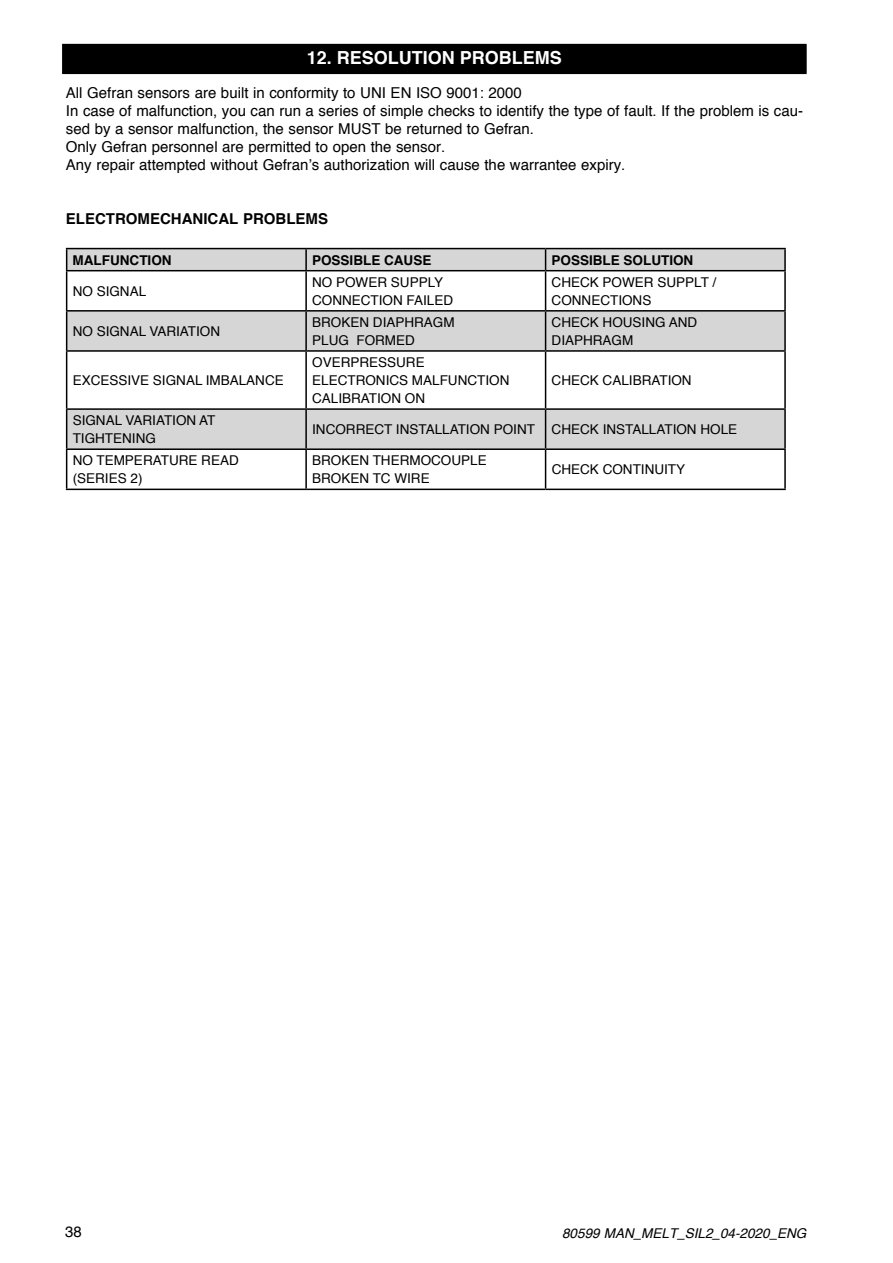
<style>
.page{position:relative;width:893px;height:1263px;background:#fff}
.page>*{position:absolute;margin:0;border:0;box-sizing:border-box;transform-origin:0 0}
.t1{font:700 18px "Helvetica";color:#fff}
.t2{font:15px/18px "Helvetica";color:#000}
.t3{font:700 15px "Helvetica";color:#000}
.t4{font:13.5px/18px "Helvetica";color:#000}
.t5{font:700 13.5px "Helvetica";color:#000}
.t6{font:italic 13.5px "Helvetica";color:#000}
</style>
<div class="page">
<svg style="left:67px;top:249px;width:717px;height:199px"></svg>
<hr style="left:66px;top:248px;width:240px;height:1px;background:#000">
<svg style="left:66px;top:249px;width:1px;height:21px"></svg>
<hr style="left:306px;top:248px;width:240px;height:1px;background:#000">
<hr style="left:305px;top:249px;width:2px;height:21px;background:#000">
<hr style="left:546px;top:248px;width:240px;height:1px;background:#000">
<svg style="left:545px;top:249px;width:1px;height:21px"></svg>
<hr style="left:784px;top:249px;width:2px;height:21px;background:#000">
<hr style="left:66px;top:270px;width:240px;height:1px;background:#000">
<hr style="left:66px;top:271px;width:1px;height:39px;background:#000">
<hr style="left:306px;top:270px;width:240px;height:1px;background:#000">
<hr style="left:305px;top:271px;width:2px;height:39px;background:#000">
<hr style="left:546px;top:270px;width:240px;height:1px;background:#000">
<hr style="left:545px;top:271px;width:1px;height:39px;background:#000">
<hr style="left:784px;top:271px;width:2px;height:39px;background:#000">
<hr style="left:66px;top:310px;width:240px;height:2px;background:#000">
<hr style="left:66px;top:312px;width:1px;height:38px;background:#000">
<hr style="left:306px;top:310px;width:240px;height:2px;background:#000">
<hr style="left:305px;top:312px;width:2px;height:38px;background:#000">
<hr style="left:546px;top:310px;width:240px;height:2px;background:#000">
<hr style="left:545px;top:312px;width:1px;height:38px;background:#000">
<hr style="left:784px;top:312px;width:2px;height:38px;background:#000">
<hr style="left:66px;top:350px;width:240px;height:2px;background:#000">
<hr style="left:66px;top:352px;width:1px;height:56px;background:#000">
<hr style="left:306px;top:350px;width:240px;height:2px;background:#000">
<hr style="left:305px;top:352px;width:2px;height:56px;background:#000">
<hr style="left:546px;top:350px;width:240px;height:2px;background:#000">
<hr style="left:545px;top:352px;width:1px;height:56px;background:#000">
<hr style="left:784px;top:352px;width:2px;height:56px;background:#000">
<hr style="left:66px;top:408px;width:240px;height:2px;background:#000">
<hr style="left:66px;top:410px;width:1px;height:38px;background:#000">
<hr style="left:306px;top:408px;width:240px;height:2px;background:#000">
<hr style="left:305px;top:410px;width:2px;height:38px;background:#000">
<hr style="left:546px;top:408px;width:240px;height:2px;background:#000">
<hr style="left:545px;top:410px;width:1px;height:38px;background:#000">
<hr style="left:784px;top:410px;width:2px;height:38px;background:#000">
<hr style="left:66px;top:448px;width:240px;height:2px;background:#000">
<hr style="left:66px;top:450px;width:1px;height:39px;background:#000">
<hr style="left:306px;top:448px;width:240px;height:2px;background:#000">
<hr style="left:305px;top:450px;width:2px;height:39px;background:#000">
<hr style="left:546px;top:448px;width:240px;height:2px;background:#000">
<hr style="left:545px;top:450px;width:1px;height:39px;background:#000">
<hr style="left:784px;top:450px;width:2px;height:39px;background:#000">
<hr style="left:66px;top:489px;width:240px;height:1px;background:#000">
<hr style="left:306px;top:489px;width:240px;height:1px;background:#000">
<hr style="left:546px;top:489px;width:240px;height:1px;background:#000">
<div style="left:62px;top:44px;width:744px;height:30px;background:#000"></div>
<h1 class="t1" style="left:307px;top:43px;width:257px">12. RESOLUTION PROBLEMS</h1>
<p class="t2" style="left:66px;top:84px;width:739px">All Gefran sensors are built in conformity to UNI EN ISO 9001: 2000<br>In case of malfunction, you can run a series of simple checks to identify the type of fault. If the problem is cau&shy;sed by a sensor malfunction, the sensor MUST be returned to Gefran.<br>Only Gefran personnel are permitted to open the sensor.<br>Any repair attempted without Gefran’s authorization will cause the warrantee expiry.</p>
<p class="t3" style="left:66px;top:206px;width:264px">ELECTROMECHANICAL PROBLEMS</p>
<p class="t5" style="left:73px;top:249px;width:100px">MALFUNCTION</p>
<p class="t5" style="left:312px;top:249px;width:121px">POSSIBLE CAUSE</p>
<p class="t5" style="left:552px;top:249px;width:143px">POSSIBLE SOLUTION</p>
<p class="t4" style="left:73px;top:282px;width:75px">NO SIGNAL</p>
<p class="t4" style="left:312px;top:273px;width:143px">NO POWER SUPPLY<br>CONNECTION FAILED</p>
<p class="t4" style="left:552px;top:273px;width:166px">CHECK POWER SUPPLT /<br>CONNECTIONS</p>
<p class="t4" style="left:73px;top:323px;width:149px">NO SIGNAL VARIATION</p>
<p class="t4" style="left:312px;top:314px;width:144px">BROKEN DIAPHRAGM<br>PLUG FORMED</p>
<p class="t4" style="left:552px;top:314px;width:147px">CHECK HOUSING AND<br>DIAPHRAGM</p>
<p class="t4" style="left:73px;top:372px;width:213px">EXCESSIVE SIGNAL IMBALANCE</p>
<p class="t4" style="left:312px;top:354px;width:199px">OVERPRESSURE<br>ELECTRONICS MALFUNCTION<br>CALIBRATION ON</p>
<p class="t4" style="left:552px;top:372px;width:142px">CHECK CALIBRATION</p>
<p class="t4" style="left:73px;top:412px;width:144px">SIGNAL VARIATION AT<br>TIGHTENING</p>
<p class="t4" style="left:312px;top:421px;width:427px">INCORRECT INSTALLATION POINT CHECK INSTALLATION HOLE</p>
<p class="t4" style="left:73px;top:452px;width:168px">NO TEMPERATURE READ (SERIES 2)</p>
<p class="t4" style="left:312px;top:452px;width:176px">BROKEN THERMOCOUPLE<br>BROKEN TC WIRE</p>
<p class="t4" style="left:552px;top:461px;width:135px">CHECK CONTINUITY</p>
<p class="t2" style="left:65px;top:1223px;width:18px">38</p>
<p class="t6" style="left:562px;top:1223px;width:246px">80599 MAN_MELT_SIL2_04-2020_ENG</p>
</div>
